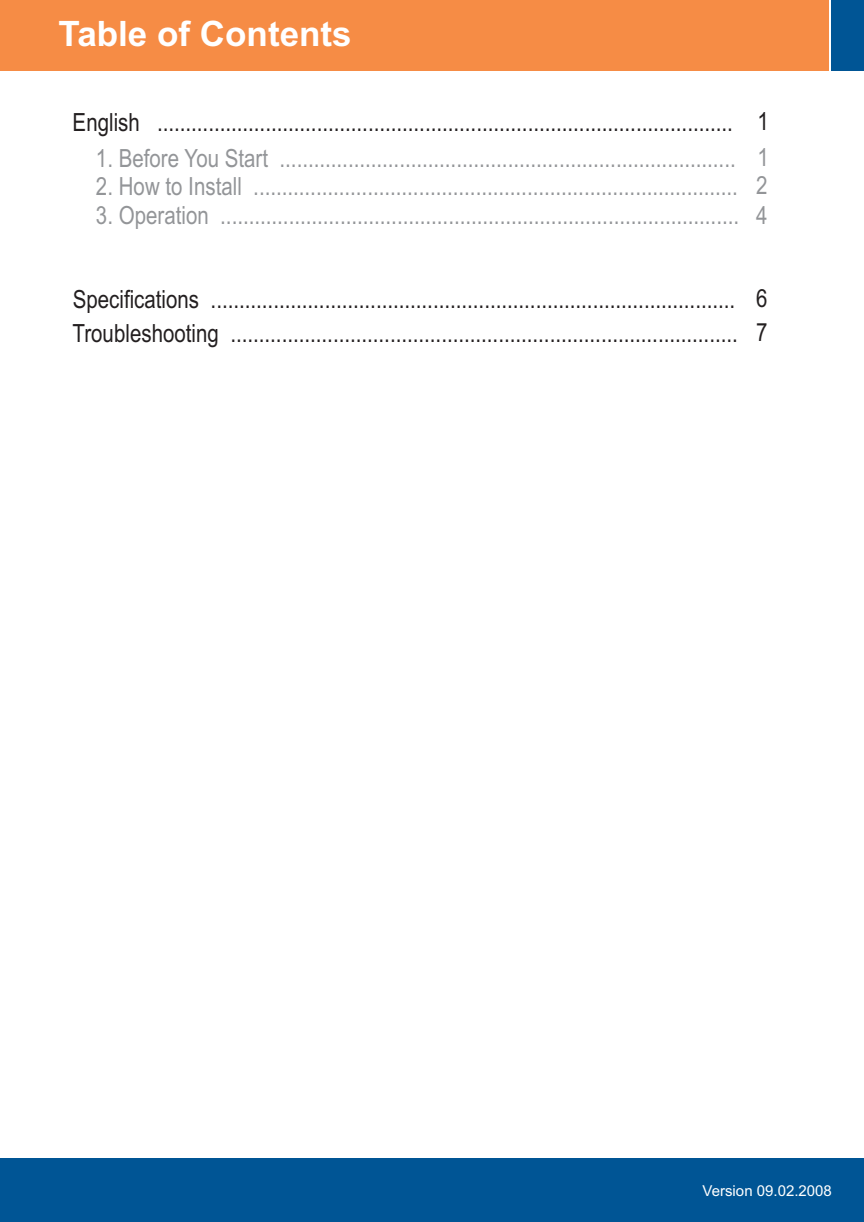
<style>
.page{position:relative;width:864px;height:1222px;background:#fff}
.page>*{position:absolute;margin:0;border:0;box-sizing:border-box;transform-origin:0 0}
.t1{font:700 35px "Arial";color:#fff}
.t2{font:25px/33.8px "Arial Narrow";color:#231f20}
.t3{font:25px/28.8px "Arial Narrow";color:#939598;text-align:justify}
.t4{font:15px "Arial";color:#fff}
</style>
<div class="page">
<div style="left:0;top:1157px;width:864px;height:64px;background:#005595"></div>
<div style="left:0;top:0;width:829px;height:70px;background:#f68c45"></div>
<div style="left:832px;top:0;width:32px;height:70px;background:#005595"></div>
<h1 class="t1" style="left:59px;top:20px;width:294px">Table of Contents</h1>
<p class="t2" style="left:73px;top:108px;width:662px">English .....................................................................................................</p>
<p class="t3" style="left:96px;top:146px;width:174px">1. Before You Start</p>
<p class="t3" style="left:96px;top:174px;width:643px">2. How to Install .....................................................................................</p>
<p class="t3" style="left:96px;top:203px;width:644px">3. Operation ...........................................................................................</p>
<p class="t3" style="left:279px;top:146px;width:457px">................................................................................</p>
<p class="t2" style="left:757px;top:106px;width:13px">1</p>
<p class="t3" style="left:756px;top:145px;width:14px">1<br>2<br>4</p>
<p class="t2" style="left:73px;top:285px;width:666px">Specifications ............................................................................................<br>Troubleshooting .........................................................................................</p>
<p class="t2" style="left:756px;top:284px;width:13px">6<br>7</p>
<p class="t4" style="left:702px;top:1184px;width:131px">Version 09.02.2008</p>
</div>
